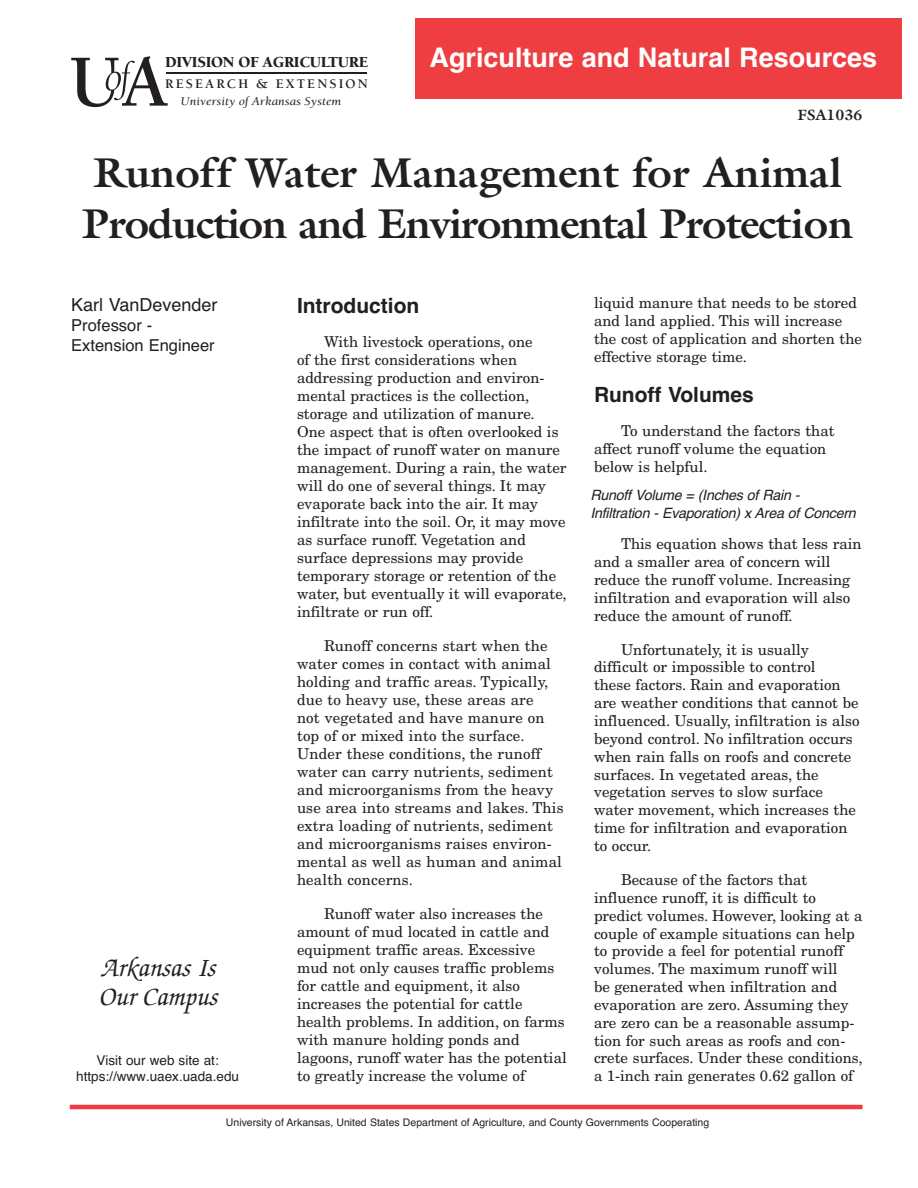
<style>
.page{position:relative;width:918px;height:1188px;background:#fff}
.page>*{position:absolute;margin:0;border:0;box-sizing:border-box;transform-origin:0 0}
.t1{font:700 42px/50.4px "Galliard";letter-spacing:-.03em;color:#231f20}
.t2{font:700 27px "Helvetica";color:#fff}
.t3{font:italic 500 27px/28.5px "Zapf Chancery";color:#231f20}
.t4{font:700 21px "Helvetica";color:#231f20}
.t5{font:18px "Helvetica";color:#231f20}
.t6{font:16.5px/19.8px "Helvetica";color:#231f20}
.t7{font:900 15.75px "Berkeley";letter-spacing:-.02em;color:#231f20}
.t8{font:15px/18px "New Century Schlbk";color:#231f20}
.t9{font:700 15px "Galliard";color:#231f20}
.t10{font:italic 14.25px/18px "Helvetica";letter-spacing:-.015em;color:#231f20}
.t11{font:13.5px/16.2px "Helvetica";color:#231f20;text-align:center}
.t12{font:700 13.5px "Berkeley";letter-spacing:.155em;color:#231f20}
.t13{font:italic 12.15px "Berkeley";color:#231f20;scale:1.09 1}
.t14{font:10.5px "Helvetica";color:#231f20}
</style>
<div class="page">
<hr style="left:70px;top:1105px;width:792px;height:4px;background:#ef3a42">
<hr style="left:166px;top:72px;width:201px;height:1px;background:#231f20">
<div style="left:416px;top:18px;width:486px;height:81px;background:#ef3e42"></div>
<svg style="left:71px;top:56px;width:97px;height:51px"></svg>
<h5 class="t7" style="left:165px;top:56px;width:205px">DIVISION OF AGRICULTURE</h5>
<p class="t2" style="left:430px;top:47px;width:449px">Agriculture and Natural Resources</p>
<h6 class="t12" style="left:165px;top:78px;width:204px">RESEARCH &amp; EXTENSION</h6>
<p class="t13" style="left:181px;top:97px;width:149px">University of Arkansas System</p>
<p class="t9" style="left:797px;top:109px;width:67px">FSA1036</p>
<h1 class="t1" style="left:82px;top:152px;width:773px">Runoff Water Management for Animal<br>Production and Environmental Protection</h1>
<p class="t8" style="left:594px;top:295px;width:270px">liquid manure that needs to be stored and land applied. This will increase the cost of application and shorten the effective storage time.</p>
<h3 class="t4" style="left:594px;top:387px;width:161px">Runoff Volumes</h3>
<p class="t8" style="left:594px;top:423px;width:242px;text-indent:27px">To understand the factors that affect runoff volume the equation below is helpful.</p>
<p class="t10" style="left:590px;top:488px;width:267px">Runoff Volume = (Inches of Rain -<br>Infiltration - Evaporation) x Area of Concern</p>
<p class="t8" style="left:594px;top:536px;width:269px;text-indent:27px">This equation shows that less rain and a smaller area of concern will reduce the runoff volume. Increasing infiltration and evaporation will also reduce the amount of runoff.</p>
<p class="t8" style="left:594px;top:642px;width:267px;text-indent:27px">Unfortunately, it is usually difficult or impossible to control<br>these factors. Rain and evaporation are weather conditions that cannot be influenced. Usually, infiltration is also beyond control. No infiltration occurs when rain falls on roofs and concrete surfaces. In vegetated areas, the vegetation serves to slow surface water movement, which increases the time for infiltration and evaporation to occur.</p>
<p class="t8" style="left:594px;top:872px;width:270px;text-indent:27px">Because of the factors that influence runoff, it is difficult to predict volumes. However, looking at a couple of example situations can help to provide a feel for potential runoff volumes. The maximum runoff will<br>be generated when infiltration and evaporation are zero. Assuming they are zero can be a reasonable assump&shy;tion for such areas as roofs and con&shy;crete surfaces. Under these conditions, a 1-inch rain generates 0.62 gallon of</p>
<p class="t14" style="left:226px;top:1118px;width:485px">University of Arkansas, United States Department of Agriculture, and County Governments Cooperating</p>
<p class="t5" style="left:71px;top:298px;width:148px">Karl VanDevender</p>
<p class="t6" style="left:71px;top:317px;width:145px">Professor -<br>Extension Engineer</p>
<h3 class="t4" style="left:297px;top:298px;width:124px">Introduction</h3>
<p class="t8" style="left:297px;top:334px;width:271px;text-indent:27px">With livestock operations, one<br>of the first considerations when address ing production and environ&shy;mental practices is the collection, storage and utilization of manure.<br>One aspect that is often overlooked is the impact of runoff water on manure management. During a rain, the water will do one of several things. It may evaporate back into the air. It may infiltrate into the soil. Or, it may move as surface runoff. Vegetation and surface depressions may provide temporary storage or retention of the water, but eventually it will evaporate, infiltrate or run off.</p>
<p class="t8" style="left:297px;top:638px;width:268px;text-indent:27px">Runoff concerns start when the water comes in contact with animal holding and traffic areas. Typically, due to heavy use, these areas are<br>not vegetated and have manure on top of or mixed into the surface.<br>Under these conditions, the runoff water can carry nutrients, sediment and microorganisms from the heavy use area into streams and lakes. This extra loading of nutrients, sediment and microorganisms raises environ&shy;mental as well as human and animal health concerns.</p>
<p class="t8" style="left:297px;top:906px;width:271px;text-indent:27px">Runoff water also increases the amount of mud located in cattle and equipment traffic areas. Excessive mud not only causes traffic problems for cattle and equipment, it also increases the potential for cattle health problems. In addition, on farms with manure holding ponds and lagoons, runoff water has the potential to greatly increase the volume of</p>
<p class="t3" style="left:99px;top:957px;width:120px">Arkansas Is<br>Our Campus</p>
<p class="t11" style="left:76px;top:1053px;width:164px">Visit our web site at: https://www.uaex.uada.edu</p>
</div>
